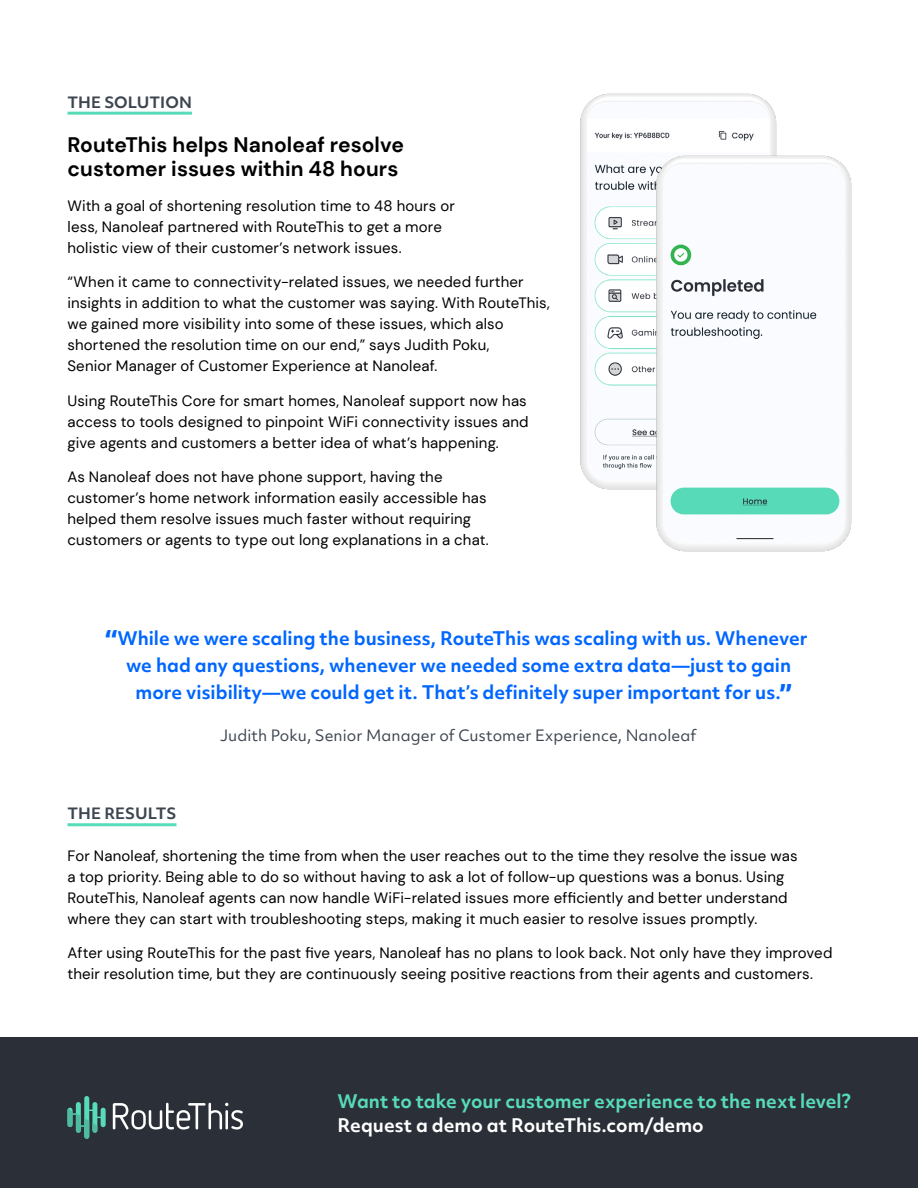
<style>
.page{position:relative;width:918px;height:1188px;background:#fff}
.page>*{position:absolute;margin:0;border:0;box-sizing:border-box;transform-origin:0 0}
.t1{font:700 21px/24px "DM Sans";letter-spacing:.005em;color:#000}
.t2{font:700 18px "Objektiv Mk 2";color:#06f}
.t3{font:700 18px "Objektiv Mk 2";color:#58dbb9}
.t4{font:700 18px "Objektiv Mk 2";color:#fff}
.t5{font:15px/21px "DM Sans";letter-spacing:.01em;color:#000}
.t6{font:15px "Objektiv Mk 2";letter-spacing:.005em;color:#3d4550}
.t7{font:700 15px "Objektiv Mk 2";color:#3d4550}
.s1{font-size:30px}
</style>
<div class="page">
<div style="left:0;top:1038px;width:918px;height:150px;background:#2b3038"></div>
<hr style="left:68px;top:112px;width:124px;height:3px;background:#58dbb9">
<hr style="left:68px;top:823px;width:109px;height:3px;background:#58dbb9">
<svg style="left:68px;top:1096px;width:38px;height:43px"></svg>
<svg style="left:113px;top:1103px;width:130px;height:27px"></svg>
<img style="left:580px;top:93px;width:197px;height:397px">
<img style="left:656px;top:153px;width:196px;height:399px">
<p class="t7" style="left:68px;top:92px;width:126px">THE SOLUTION</p>
<h1 class="t1" style="left:68px;top:133px;width:338px">RouteThis helps Nanoleaf resolve customer issues within 48 hours</h1>
<p class="t5" style="left:68px;top:195px;width:389px">With a goal of shortening resolution time to 48 hours or less, Nanoleaf partnered with RouteThis to get a more holistic view of their customer’s network issues.</p>
<p class="t5" style="left:68px;top:271px;width:484px">“When it came to connectivity-related issues, we needed further insights in addition to what the customer was saying. With RouteThis, we gained more visibility into some of these issues, which also shortened the resolution time on our end,” says Judith Poku,<br>Senior Manager of Customer Experience at Nanoleaf.</p>
<p class="t5" style="left:68px;top:390px;width:463px">Using RouteThis Core for smart homes, Nanoleaf support now has access to tools designed to pinpoint WiFi connectivity issues and give agents and customers a better idea of what’s happening.</p>
<p class="t5" style="left:68px;top:466px;width:423px">As Nanoleaf does not have phone support, having the customer’s home network information easily accessible has helped them resolve issues much faster without requiring customers or agents to type out long explanations in a chat.</p>
<p class="t2" style="left:105px;top:626px;width:704px"><span class="s1">“</span>While we were scaling the business, RouteThis was scaling with us. Whenever</p>
<p class="t2" style="left:126px;top:653px;width:666px">we had any questions, whenever we needed some extra data—just to gain</p>
<p class="t2" style="left:135px;top:680px;width:658px">more visibility—we could get it. That’s definitely super important for us.<span class="s1">”</span></p>
<p class="t6" style="left:220px;top:725px;width:478px">Judith Poku, Senior Manager of Customer Experience, Nanoleaf</p>
<p class="t7" style="left:68px;top:803px;width:111px">THE RESULTS</p>
<p class="t5" style="left:68px;top:845px;width:732px">For Nanoleaf, shortening the time from when the user reaches out to the time they resolve the issue was a top priority. Being able to do so without having to ask a lot of follow-up questions was a bonus. Using RouteThis, Nanoleaf agents can now handle WiFi-related issues more efficiently and better understand where they can start with troubleshooting steps, making it much easier to resolve issues promptly.</p>
<p class="t5" style="left:68px;top:942px;width:766px">After using RouteThis for the past five years, Nanoleaf has no plans to look back. Not only have they improved their resolution time, but they are continuously seeing positive reactions from their agents and customers.</p>
<p class="t3" style="left:338px;top:1089px;width:515px">Want to take your customer experience to the next level?</p>
<p class="t4" style="left:338px;top:1113px;width:368px">Request a demo at RouteThis.com/demo</p>
</div>
